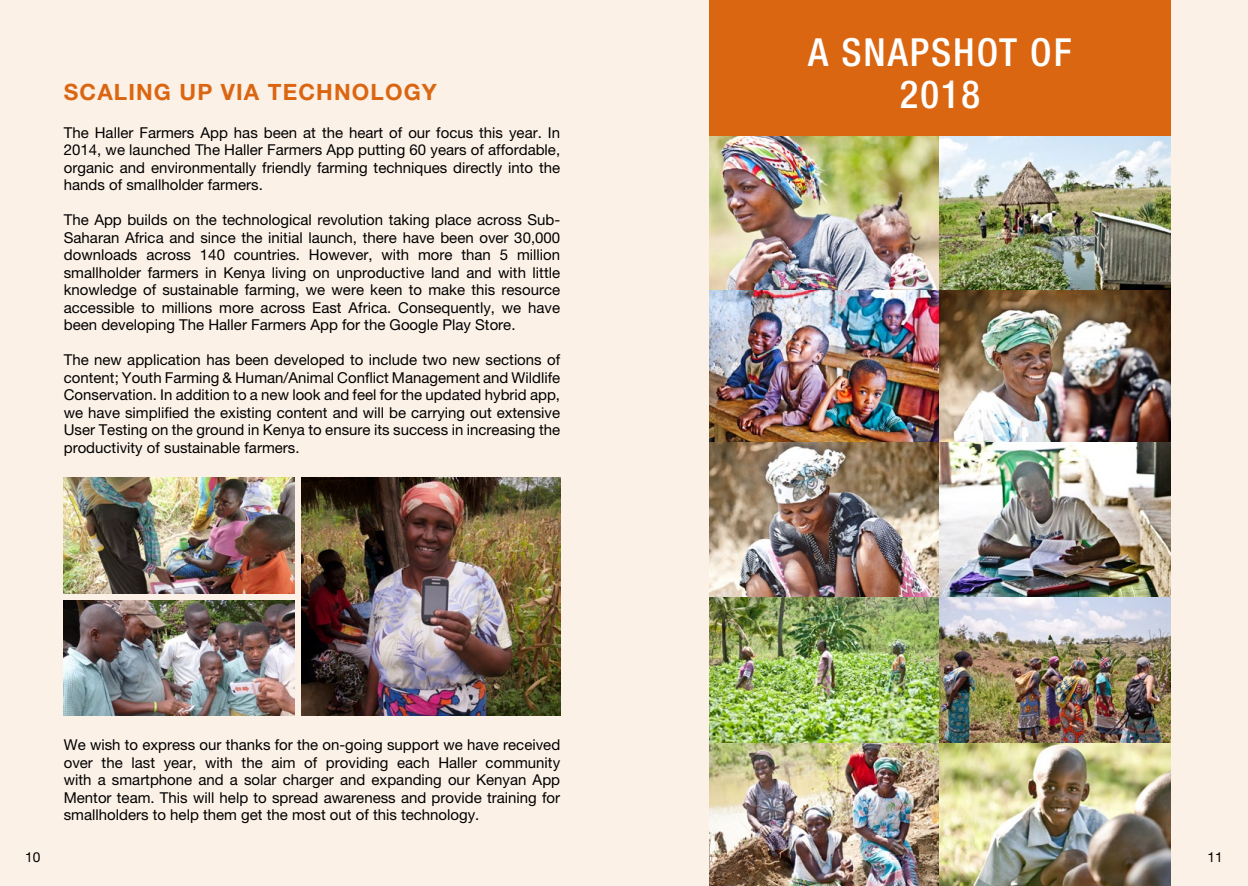
<style>
.page{position:relative;width:1248px;height:886px;background:#fff}
.page>*{position:absolute;margin:0;border:0;box-sizing:border-box;transform-origin:0 0}
.t1{font:500 condensed 38.75px/41.2px "Helvetica Neue LT Pro";letter-spacing:.05em;color:#fff;text-align:center}
.t2{font:700 22.5px "Helvetica Neue LT Pro";letter-spacing:.05em;color:#db6612}
.t3{font:15px/17.5px "Helvetica Neue LT Pro";color:#000;text-align:justify}
.t4{font:13.75px "Helvetica Neue LT Pro";color:#000}
</style>
<div class="page">
<div style="left:0;top:0;width:1247px;height:886px;background:#fcf1e7"></div>
<img style="left:64px;top:600px;width:231px;height:115px">
<img style="left:64px;top:477px;width:231px;height:116px">
<img style="left:302px;top:477px;width:258px;height:238px">
<div style="left:709px;top:0;width:461px;height:154px;background:#db6612"></div>
<img style="left:709px;top:596px;width:230px;height:148px">
<img style="left:709px;top:744px;width:230px;height:142px">
<img style="left:939px;top:596px;width:231px;height:148px">
<img style="left:939px;top:744px;width:231px;height:142px">
<img style="left:709px;top:136px;width:230px;height:154px">
<img style="left:709px;top:290px;width:230px;height:152px">
<img style="left:709px;top:442px;width:230px;height:154px">
<img style="left:939px;top:136px;width:231px;height:154px">
<img style="left:939px;top:290px;width:231px;height:152px">
<img style="left:939px;top:442px;width:231px;height:154px">
<h2 class="t2" style="left:64px;top:78px;width:374px">SCALING UP VIA TECHNOLOGY</h2>
<p class="t3" style="left:64px;top:123px;width:498px">The Haller Farmers App has been at the heart of our focus this year. In 2014, we launched The Haller Farmers App putting 60 years of affordable, organic and environmentally friendly farming techniques directly into the hands of smallholder farmers.</p>
<p class="t3" style="left:64px;top:211px;width:498px">The App builds on the technological revolution taking place across Sub-Saharan Africa and since the initial launch, there have been over 30,000 downloads across 140 countries. However, with more than 5 million smallholder farmers in Kenya living on unproductive land and with little knowledge of sustainable farming, we were keen to make this resource accessible to millions more across East Africa. Consequently, we have been developing The Haller Farmers App for the Google Play Store.</p>
<p class="t3" style="left:64px;top:351px;width:498px">The new application has been developed to include two new sections of content; Youth Farming &amp; Human/Animal Conflict Management and Wildlife Conservation. In addition to a new look and feel for the updated hybrid app, we have simplified the existing content and will be carrying out extensive User Testing on the ground in Kenya to ensure its success in increasing the productivity of sustainable farmers.</p>
<p class="t3" style="left:64px;top:736px;width:498px">We wish to express our thanks for the on-going support we have received over the last year, with the aim of providing each Haller community with a smartphone and a solar charger and expanding our Kenyan App Mentor team. This will help to spread awareness and provide training for smallholders to help them get the most out of this technology.</p>
<h1 class="t1" style="left:808px;top:32px;width:265px">A SNAPSHOT OF<br>2018</h1>
<p class="t4" style="left:25px;top:848px;width:17px">10</p>
<p class="t4" style="left:1207px;top:848px;width:17px">11</p>
</div>
